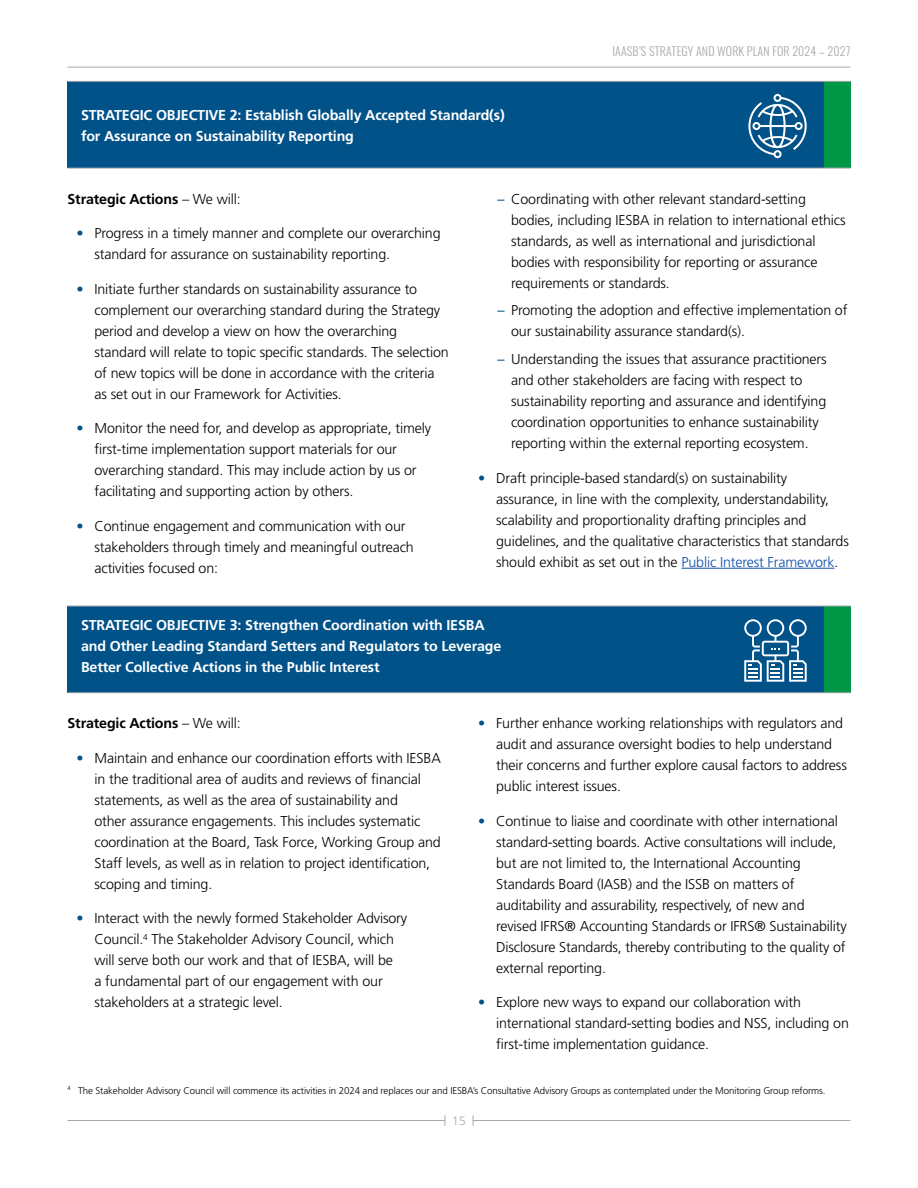
<style>
.page{position:relative;width:918px;height:1188px;background:#fff}
.page>*{position:absolute;margin:0;border:0;box-sizing:border-box;transform-origin:0 0}
.t1{font:300 14.25px/21px "Frutiger LT Std";letter-spacing:-.01em;color:#000}
.t2{font:700 14.25px/21px "Frutiger LT Std";letter-spacing:-.01em;color:#fff}
.t3{font:700 14.25px "Frutiger LT Std";letter-spacing:-.01em;color:#000}
.t4{font:300 12px "Oswald";letter-spacing:.01em;color:#a7a9ac}
.t5{font:300 12px "Frutiger LT Std";color:#a7a9ac}
.t6{font:300 9.75px "Frutiger LT Std";letter-spacing:-.01em;color:#000}
.s1{font-weight:300}
.s2{font-weight:400;color:#005289}
.s3{color:#0e4eaa}
</style>
<div class="page">
<hr style="left:68px;top:1120px;width:782px;height:1px;background:#a7a9ac">
<hr style="left:68px;top:67px;width:782px;height:1px;background:#a7a9ac">
<div style="left:445px;top:1115px;width:28px;height:11px;background:#fff"></div>
<div style="left:68px;top:81px;width:756px;height:87px;background:#005289"></div>
<div style="left:824px;top:81px;width:27px;height:87px;background:#009846"></div>
<hr style="left:68px;top:81px;width:756px;height:1px;background:#a7a9ac">
<svg style="left:824px;top:81px;width:27px;height:1px"></svg>
<hr style="left:68px;top:168px;width:756px;height:1px;background:#a7a9ac">
<svg style="left:824px;top:168px;width:27px;height:1px"></svg>
<div style="left:68px;top:606px;width:756px;height:87px;background:#005289"></div>
<div style="left:824px;top:606px;width:27px;height:87px;background:#009846"></div>
<hr style="left:68px;top:606px;width:756px;height:1px;background:#a7a9ac">
<svg style="left:824px;top:606px;width:27px;height:1px"></svg>
<hr style="left:68px;top:692px;width:756px;height:1px;background:#a7a9ac">
<svg style="left:824px;top:692px;width:27px;height:1px"></svg>
<hr style="left:681px;top:568px;width:153px;height:1px;background:#0e4eaa">
<svg style="left:748px;top:94px;width:59px;height:64px"></svg>
<svg style="left:744px;top:619px;width:63px;height:63px"></svg>
<p class="t2" style="left:81px;top:104px;width:425px">STRATEGIC OBJECTIVE 2: Establish Globally Accepted Standard(s) for Assurance on Sustainability Reporting</p>
<p class="t4" style="left:613px;top:40px;width:239px">IAASB’S STRATEGY AND WORK PLAN FOR 2024 – 2027</p>
<p class="t3" style="left:68px;top:190px;width:175px">Strategic Actions <span class="s1">– We will:</span></p>
<p class="t1" style="left:95px;top:223px;width:348px;text-indent:-18px"><span class="s2">•</span> Progress in a timely manner and complete our overarching standard for assurance on sustainability reporting.</p>
<p class="t1" style="left:95px;top:279px;width:356px;text-indent:-18px"><span class="s2">•</span> Initiate further standards on sustainability assurance to complement our overarching standard during the Strategy period and develop a view on how the overarching standard will relate to topic specific standards. The selection of new topics will be done in accordance with the criteria as set out in our Framework for Activities.</p>
<p class="t1" style="left:95px;top:418px;width:338px;text-indent:-18px"><span class="s2">•</span> Monitor the need for, and develop as appropriate, timely first-time implementation support materials for our overarching standard. This may include action by us or facilitating and supporting action by others.</p>
<p class="t1" style="left:95px;top:516px;width:321px;text-indent:-18px"><span class="s2">•</span> Continue engagement and communication with our stakeholders through timely and meaningful outreach activities focused on:</p>
<p class="t1" style="left:511px;top:189px;width:336px;text-indent:-13px"><span class="s2">–</span> Coordinating with other relevant standard-setting bodies, including IESBA in relation to international ethics standards, as well as international and jurisdictional bodies with responsibility for reporting or assurance requirements or standards.</p>
<p class="t1" style="left:511px;top:300px;width:338px;text-indent:-13px"><span class="s2">–</span> Promoting the adoption and effective implementation of our sustainability assurance standard(s).</p>
<p class="t1" style="left:511px;top:349px;width:317px;text-indent:-13px"><span class="s2">–</span> Understanding the issues that assurance practitioners and other stakeholders are facing with respect to sustainability reporting and assurance and identifying coordination opportunities to enhance sustainability reporting within the external reporting ecosystem.</p>
<p class="t1" style="left:496px;top:468px;width:354px;text-indent:-18px"><span class="s2">•</span> Draft principle-based standard(s) on sustainability assurance, in line with the complexity, understandability, scalability and proportionality drafting principles and guidelines, and the qualitative characteristics that standards should exhibit as set out in the <span class="s3">Public Interest Framework</span>.</p>
<p class="t2" style="left:81px;top:615px;width:422px">STRATEGIC OBJECTIVE 3: Strengthen Coordination with IESBA and Other Leading Standard Setters and Regulators to Leverage<br>Better Collective Actions in the Public Interest</p>
<p class="t1" style="left:496px;top:713px;width:352px;text-indent:-18px"><span class="s2">•</span> Further enhance working relationships with regulators and audit and assurance oversight bodies to help understand their concerns and further explore causal factors to address public interest issues.</p>
<p class="t1" style="left:496px;top:811px;width:352px;text-indent:-18px"><span class="s2">•</span> Continue to liaise and coordinate with other international standard-setting boards. Active consultations will include, but are not limited to, the International Accounting Standards Board (IASB) and the ISSB on matters of auditability and assurability, respectively, of new and revised IFRS® Accounting Standards or IFRS® Sustainability Disclosure Standards, thereby contributing to the quality of external reporting.</p>
<p class="t1" style="left:496px;top:992px;width:354px;text-indent:-18px"><span class="s2">•</span> Explore new ways to expand our collaboration with international standard-setting bodies and NSS, including on first-time implementation guidance.</p>
<p class="t6" style="left:68px;top:1085px;width:760px"><sup>4</sup> The Stakeholder Advisory Council will commence its activities in 2024 and replaces our and IESBA’s Consultative Advisory Groups as contemplated under the Monitoring Group reforms.</p>
<p class="t3" style="left:67px;top:715px;width:175px">Strategic Actions <span class="s1">– We will:</span></p>
<p class="t1" style="left:94px;top:748px;width:348px;text-indent:-18px"><span class="s2">•</span> Maintain and enhance our coordination efforts with IESBA in the traditional area of audits and reviews of financial statements, as well as the area of sustainability and<br>other assurance engagements. This includes systematic coordination at the Board, Task Force, Working Group and Staff levels, as well as in relation to project identification, scoping and timing.</p>
<p class="t1" style="left:94px;top:908px;width:314px;text-indent:-18px"><span class="s2">•</span> Interact with the newly formed Stakeholder Advisory Council.<sup>4</sup> The Stakeholder Advisory Council, which will serve both our work and that of IESBA, will be<br>a fundamental part of our engagement with our stakeholders at a strategic level.</p>
<p class="t5" style="left:452px;top:1114px;width:15px">15</p>
</div>
